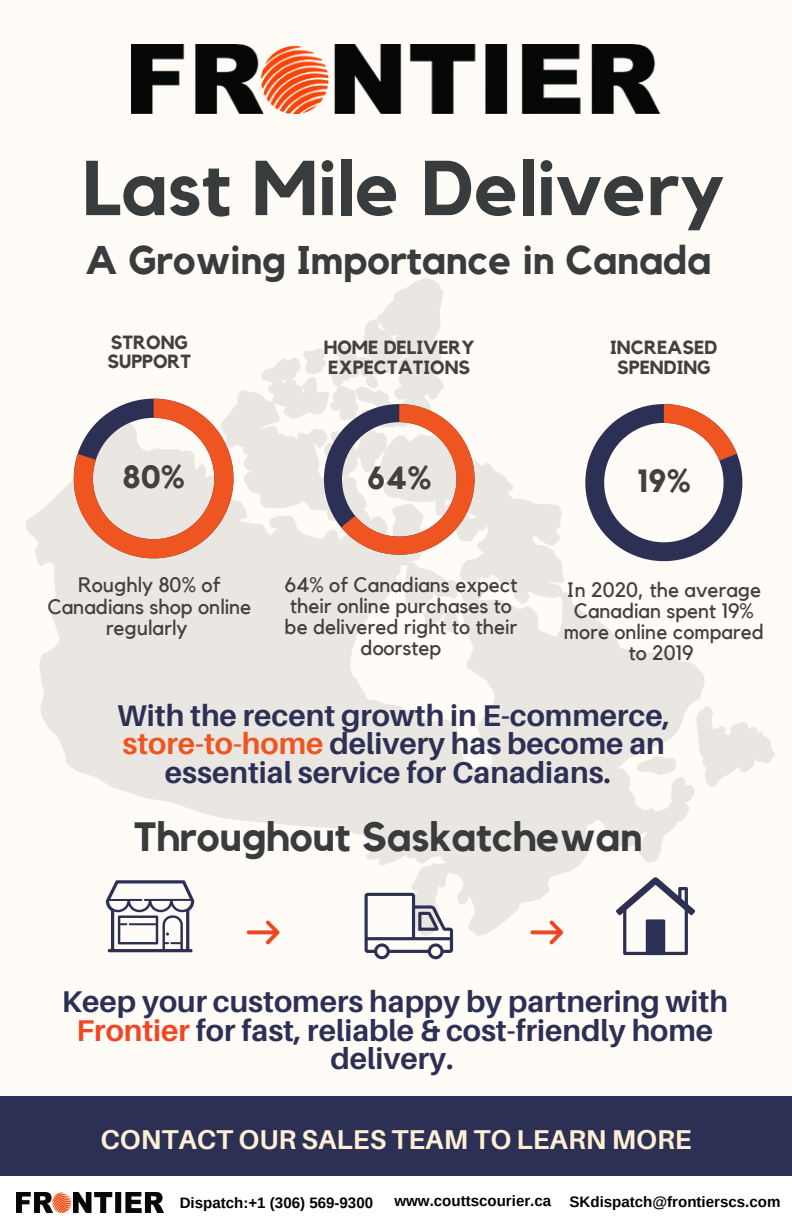
<style>
.page{position:relative;width:792px;height:1224px;background:#fff}
.page>*{position:absolute;margin:0;border:0;box-sizing:border-box;transform-origin:0 0}
.t1{font:700 76.6px "Kollektif";color:#383c3d}
.t2{font:700 40.8px "Kollektif";color:#383c3d}
.t3{font:700 40px "Kollektif";color:#383c3d}
.t4{font:700 32px "Kollektif";color:#424040}
.t5{font:700 30px/28.4px "Aileron";color:#2d3055;text-align:center}
.t6{font:700 27.2px "Aileron";color:#ffefd5}
.t7{font:20.8px/21px "Kollektif";color:#424040;text-align:center}
.t8{font:700 19px/19.6px "Kollektif";color:#424040}
.t9{font:700 15.2px "Arimo";color:#000}
.s1{color:#ee5521}
.s2{color:#f14624}
</style>
<div class="page">
<div style="left:0;top:0;width:792px;height:1202px;background:#fffbf6"></div>
<svg style="left:25px;top:473px;width:680px;height:463px;fill:#eae7e2"></svg>
<svg style="left:696px;top:706px;width:79px;height:81px"></svg>
<svg style="left:636px;top:757px;width:40px;height:18px"></svg>
<div style="left:0;top:1096px;width:792px;height:127px;background:#2d3055"></div>
<svg style="left:365px;top:893px;width:88px;height:66px"></svg>
<svg style="left:616px;top:877px;width:79px;height:78px"></svg>
<svg style="left:106px;top:880px;width:88px;height:72px"></svg>
<svg style="left:585px;top:404px;width:157px;height:157px"></svg>
<svg style="left:74px;top:278px;width:498px;height:355px"></svg>
<svg style="left:247px;top:920px;width:33px;height:24px"></svg>
<svg style="left:530px;top:920px;width:33px;height:24px"></svg>
<img style="left:132px;top:45px;width:528px;height:69px">
<div style="left:0;top:1176px;width:792px;height:48px;background:#fff"></div>
<img style="left:16px;top:1193px;width:147px;height:19px">
<p class="t1" style="left:83px;top:153px;width:643px">Last Mile Delivery</p>
<p class="t3" style="left:86px;top:241px;width:627px">A Growing Importance in Canada</p>
<p class="t8" style="left:108px;top:333px;width:85px">STRONG<br>SUPPORT</p>
<p class="t8" style="left:610px;top:338px;width:109px;text-align:center">INCREASED<br>SPENDING</p>
<p class="t8" style="left:324px;top:338px;width:153px">HOME DELIVERY<br>EXPECTATIONS</p>
<p class="t4" style="left:122px;top:462px;width:64px">80%</p>
<p class="t4" style="left:367px;top:463px;width:66px">64%</p>
<p class="t4" style="left:637px;top:467px;width:55px">19%</p>
<p class="t7" style="left:47px;top:575px;width:205px">Roughly 80% of<br>Canadians shop online regularly</p>
<p class="t7" style="left:284px;top:575px;width:235px">64% of Canadians expect their online purchases to be delivered right to their doorstep</p>
<p class="t7" style="left:564px;top:580px;width:202px">In 2020, the average<br>Canadian spent 19% more online compared to 2019</p>
<p class="t5" style="left:117px;top:700px;width:554px">With the recent growth in E-commerce, <span class="s1">store-to-home</span> delivery has become an essential service for Canadians.</p>
<p class="t2" style="left:134px;top:818px;width:510px">Throughout Saskatchewan</p>
<p class="t5" style="left:62px;top:987px;width:668px">Keep your customers happy by partnering with<br><span class="s2">Frontier</span> for fast, reliable &amp; cost-friendly home delivery.</p>
<p class="t6" style="left:100px;top:1123px;width:593px">CONTACT OUR SALES TEAM TO LEARN MORE</p>
<p class="t9" style="left:180px;top:1194px;width:195px">Dispatch:+1 (306) 569-9300</p>
<p class="t9" style="left:394px;top:1193px;width:158px">www.couttscourier.ca</p>
<p class="t9" style="left:570px;top:1193px;width:212px">SKdispatch@frontierscs.com</p>
</div>
